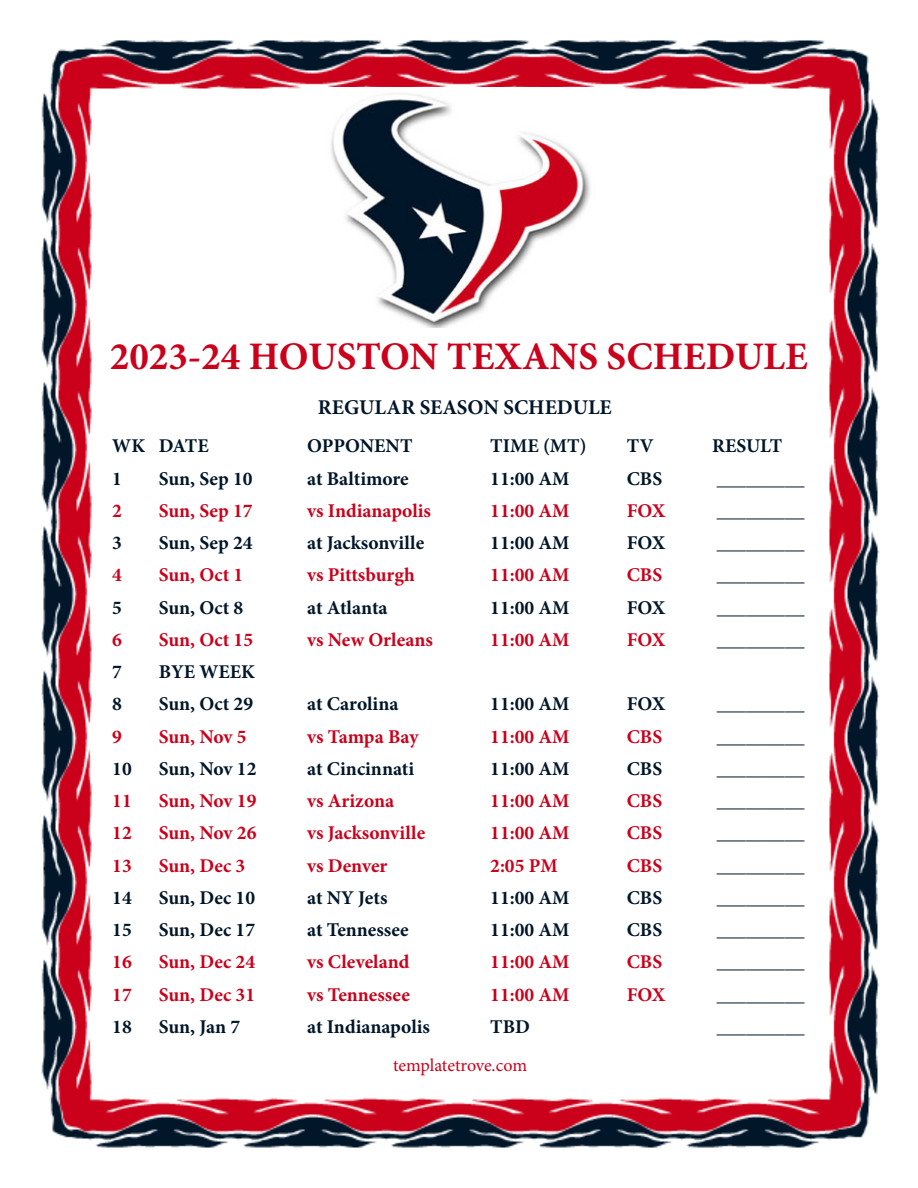
<style>
.page{position:relative;width:918px;height:1188px;background:#fff}
.page>*{position:absolute;margin:0;border:0;box-sizing:border-box;transform-origin:0 0}
.t1{font:700 39px "Minion Pro";color:#cb011b}
.t2{font:700 21px "Minion Pro";color:#011629}
.t3{font:700 19.5px "Minion Pro";color:#011629}
.t4{font:700 19.5px "Minion Pro";color:#cb011b}
.t5{font:18px "Minion Pro";letter-spacing:-.005em;color:#cb011b}
</style>
<div class="page">
<img style="left:41px;top:40px;width:839px;height:1108px">
<img style="left:321px;top:88px;width:279px;height:239px">
<p class="t1" style="left:110px;top:329px;width:699px">2023-24 HOUSTON TEXANS SCHEDULE</p>
<p class="t2" style="left:318px;top:393px;width:295px">REGULAR SEASON SCHEDULE</p>
<p class="t3" style="left:112px;top:432px;width:98px">WK DATE</p>
<p class="t3" style="left:307px;top:432px;width:107px">OPPONENT</p>
<p class="t3" style="left:490px;top:432px;width:98px">TIME (MT)</p>
<p class="t3" style="left:627px;top:432px;width:28px">TV</p>
<p class="t3" style="left:712px;top:432px;width:71px">RESULT</p>
<p class="t3" style="left:112px;top:465px;width:11px">1</p>
<p class="t3" style="left:159px;top:465px;width:95px">Sun, Sep 10</p>
<p class="t3" style="left:307px;top:465px;width:103px">at Baltimore</p>
<p class="t3" style="left:490px;top:465px;width:81px">11:00 AM</p>
<p class="t3" style="left:627px;top:465px;width:37px">CBS</p>
<p class="t3" style="left:717px;top:465px;width:89px">_________</p>
<p class="t4" style="left:112px;top:497px;width:11px">2</p>
<p class="t4" style="left:159px;top:497px;width:95px">Sun, Sep 17</p>
<p class="t4" style="left:307px;top:497px;width:125px">vs Indianapolis</p>
<p class="t4" style="left:490px;top:497px;width:81px">11:00 AM</p>
<p class="t4" style="left:627px;top:497px;width:40px">FOX</p>
<p class="t3" style="left:717px;top:497px;width:89px">_________</p>
<p class="t3" style="left:112px;top:529px;width:11px">3</p>
<p class="t3" style="left:159px;top:529px;width:95px">Sun, Sep 24</p>
<p class="t3" style="left:307px;top:529px;width:118px">at Jacksonville</p>
<p class="t3" style="left:490px;top:529px;width:81px">11:00 AM</p>
<p class="t3" style="left:627px;top:529px;width:40px">FOX</p>
<p class="t3" style="left:717px;top:529px;width:89px">_________</p>
<p class="t4" style="left:112px;top:561px;width:11px">4</p>
<p class="t4" style="left:159px;top:561px;width:86px">Sun, Oct 1</p>
<p class="t4" style="left:307px;top:561px;width:109px">vs Pittsburgh</p>
<p class="t4" style="left:490px;top:561px;width:81px">11:00 AM</p>
<p class="t4" style="left:627px;top:561px;width:37px">CBS</p>
<p class="t3" style="left:717px;top:561px;width:89px">_________</p>
<p class="t3" style="left:112px;top:594px;width:11px">5</p>
<p class="t3" style="left:159px;top:594px;width:86px">Sun, Oct 8</p>
<p class="t3" style="left:307px;top:594px;width:82px">at Atlanta</p>
<p class="t3" style="left:490px;top:594px;width:81px">11:00 AM</p>
<p class="t3" style="left:627px;top:594px;width:40px">FOX</p>
<p class="t3" style="left:717px;top:594px;width:89px">_________</p>
<p class="t4" style="left:112px;top:626px;width:11px">6</p>
<p class="t4" style="left:159px;top:626px;width:96px">Sun, Oct 15</p>
<p class="t4" style="left:307px;top:626px;width:127px">vs New Orleans</p>
<p class="t4" style="left:490px;top:626px;width:81px">11:00 AM</p>
<p class="t4" style="left:627px;top:626px;width:40px">FOX</p>
<p class="t3" style="left:717px;top:626px;width:89px">_________</p>
<p class="t3" style="left:112px;top:658px;width:11px">7</p>
<p class="t3" style="left:159px;top:658px;width:98px">BYE WEEK</p>
<p class="t3" style="left:112px;top:690px;width:11px">8</p>
<p class="t3" style="left:159px;top:690px;width:96px">Sun, Oct 29</p>
<p class="t3" style="left:307px;top:690px;width:93px">at Carolina</p>
<p class="t3" style="left:490px;top:690px;width:81px">11:00 AM</p>
<p class="t3" style="left:627px;top:690px;width:40px">FOX</p>
<p class="t3" style="left:717px;top:690px;width:89px">_________</p>
<p class="t4" style="left:112px;top:723px;width:11px">9</p>
<p class="t4" style="left:159px;top:723px;width:89px">Sun, Nov 5</p>
<p class="t4" style="left:307px;top:723px;width:113px">vs Tampa Bay</p>
<p class="t4" style="left:490px;top:723px;width:81px">11:00 AM</p>
<p class="t4" style="left:627px;top:723px;width:37px">CBS</p>
<p class="t3" style="left:717px;top:723px;width:89px">_________</p>
<p class="t3" style="left:112px;top:755px;width:21px">10</p>
<p class="t3" style="left:159px;top:755px;width:99px">Sun, Nov 12</p>
<p class="t3" style="left:307px;top:755px;width:108px">at Cincinnati</p>
<p class="t3" style="left:490px;top:755px;width:81px">11:00 AM</p>
<p class="t3" style="left:627px;top:755px;width:37px">CBS</p>
<p class="t3" style="left:717px;top:755px;width:89px">_________</p>
<p class="t4" style="left:112px;top:787px;width:21px">11</p>
<p class="t4" style="left:159px;top:787px;width:99px">Sun, Nov 19</p>
<p class="t4" style="left:307px;top:787px;width:89px">vs Arizona</p>
<p class="t4" style="left:490px;top:787px;width:81px">11:00 AM</p>
<p class="t4" style="left:627px;top:787px;width:37px">CBS</p>
<p class="t3" style="left:717px;top:787px;width:89px">_________</p>
<p class="t4" style="left:112px;top:819px;width:21px">12</p>
<p class="t4" style="left:159px;top:819px;width:99px">Sun, Nov 26</p>
<p class="t4" style="left:307px;top:819px;width:119px">vs Jacksonville</p>
<p class="t4" style="left:490px;top:819px;width:81px">11:00 AM</p>
<p class="t4" style="left:627px;top:819px;width:37px">CBS</p>
<p class="t3" style="left:717px;top:819px;width:89px">_________</p>
<p class="t4" style="left:112px;top:852px;width:21px">13</p>
<p class="t4" style="left:159px;top:852px;width:88px">Sun, Dec 3</p>
<p class="t4" style="left:307px;top:852px;width:82px">vs Denver</p>
<p class="t4" style="left:490px;top:852px;width:69px">2:05 PM</p>
<p class="t4" style="left:627px;top:852px;width:37px">CBS</p>
<p class="t3" style="left:717px;top:852px;width:89px">_________</p>
<p class="t3" style="left:112px;top:884px;width:21px">14</p>
<p class="t3" style="left:159px;top:884px;width:98px">Sun, Dec 10</p>
<p class="t3" style="left:307px;top:884px;width:82px">at NY Jets</p>
<p class="t3" style="left:490px;top:884px;width:81px">11:00 AM</p>
<p class="t3" style="left:627px;top:884px;width:37px">CBS</p>
<p class="t3" style="left:717px;top:884px;width:89px">_________</p>
<p class="t3" style="left:112px;top:916px;width:21px">15</p>
<p class="t3" style="left:159px;top:916px;width:98px">Sun, Dec 17</p>
<p class="t3" style="left:307px;top:916px;width:103px">at Tennessee</p>
<p class="t3" style="left:490px;top:916px;width:81px">11:00 AM</p>
<p class="t3" style="left:627px;top:916px;width:37px">CBS</p>
<p class="t3" style="left:717px;top:916px;width:89px">_________</p>
<p class="t4" style="left:112px;top:948px;width:21px">16</p>
<p class="t4" style="left:159px;top:948px;width:98px">Sun, Dec 24</p>
<p class="t4" style="left:307px;top:948px;width:104px">vs Cleveland</p>
<p class="t4" style="left:490px;top:948px;width:81px">11:00 AM</p>
<p class="t4" style="left:627px;top:948px;width:37px">CBS</p>
<p class="t3" style="left:717px;top:948px;width:89px">_________</p>
<p class="t4" style="left:112px;top:981px;width:21px">17</p>
<p class="t4" style="left:159px;top:981px;width:98px">Sun, Dec 31</p>
<p class="t4" style="left:307px;top:981px;width:104px">vs Tennessee</p>
<p class="t4" style="left:490px;top:981px;width:81px">11:00 AM</p>
<p class="t4" style="left:627px;top:981px;width:40px">FOX</p>
<p class="t3" style="left:717px;top:981px;width:89px">_________</p>
<p class="t3" style="left:112px;top:1013px;width:21px">18</p>
<p class="t3" style="left:159px;top:1013px;width:83px">Sun, Jan 7</p>
<p class="t3" style="left:307px;top:1013px;width:124px">at Indianapolis</p>
<p class="t3" style="left:490px;top:1013px;width:41px">TBD</p>
<p class="t3" style="left:717px;top:1013px;width:89px">_________</p>
<p class="t5" style="left:393px;top:1053px;width:136px">templatetrove.com</p>
</div>
